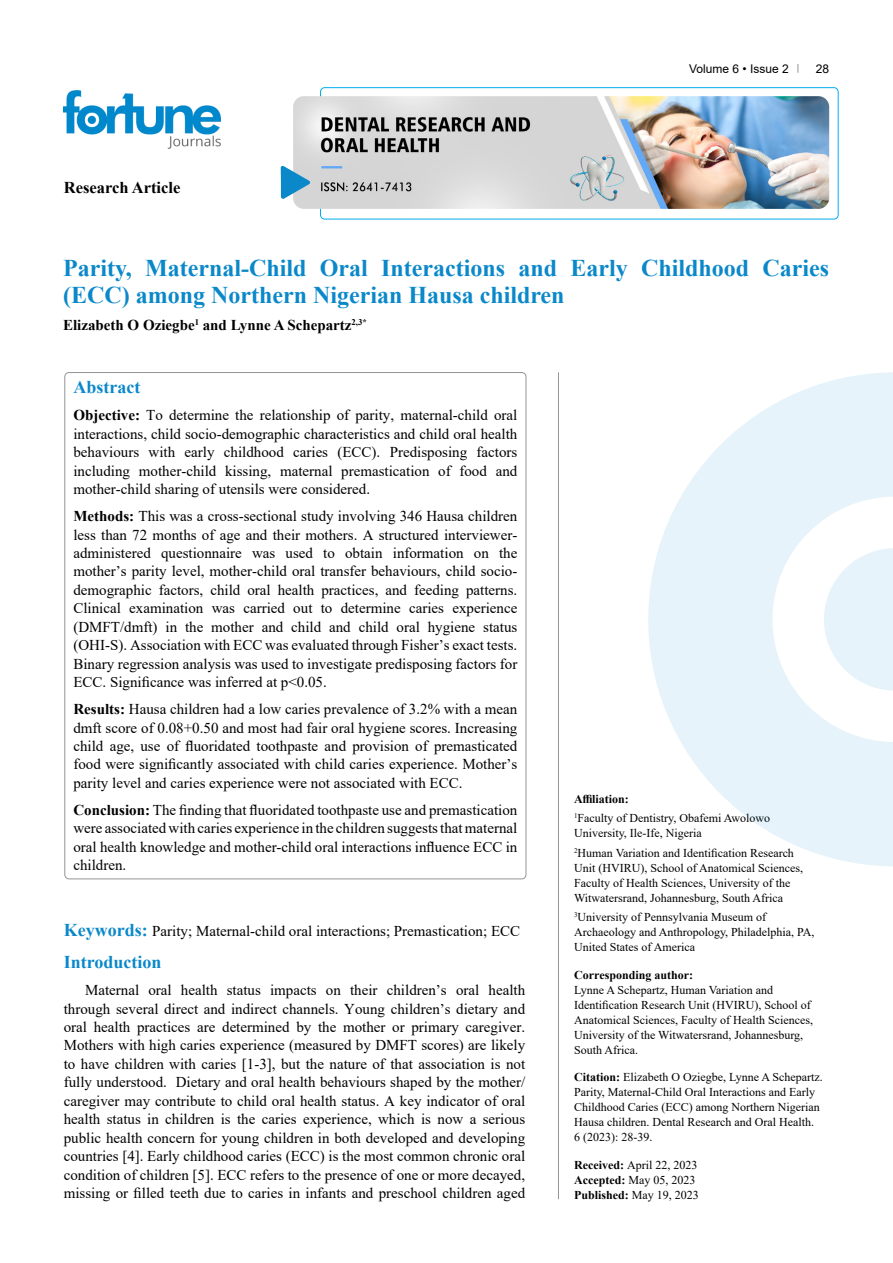
<style>
.page{position:relative;width:893px;height:1263px;background:#fff}
.page>*{position:absolute;margin:0;border:0;box-sizing:border-box;transform-origin:0 0}
.t1{font:700 24px/27px "Times New Roman";color:#0a88ca}
.t2{font:700 18px "Times New Roman";color:#0a88ca}
.t3{font:700 16.5px "Times New Roman";color:#000}
.t4{font:15px/18.5px "Times New Roman";color:#000;text-align:justify}
.t5{font:700 15px "Times New Roman";color:#000}
.t6{font:12px/15px "Times New Roman";color:#000}
.t7{font:700 12px "Times New Roman";color:#000}
.t8{font:12px "Arial";color:#000}
.s1{font-weight:700}
.s2{font-weight:700;font-size:18px;color:#0a88ca}
</style>
<div class="page">
<div style="left:320px;top:87px;width:518px;height:132px;border:1px solid #00aeef;border-radius:4px"></div>
<img style="left:64px;top:90px;width:157px;height:59px">
<img style="left:293px;top:96px;width:536px;height:113px">
<svg style="left:281px;top:166px;width:29px;height:33px"></svg>
<hr style="left:558px;top:372px;width:1px;height:827px;background:#939598">
<svg style="left:648px;top:372px;width:245px;height:494px;fill:#e6f3fa"></svg>
<svg style="left:824px;top:548px;width:69px;height:143px"></svg>
<p class="t3" style="left:64px;top:175px;width:118px">Research Article</p>
<p class="t8" style="left:689px;top:60px;width:101px">Volume 6 • Issue 2</p>
<p class="t8" style="left:816px;top:60px;width:15px">28</p>
<h1 class="t1" style="left:63px;top:254px;width:768px">Parity, Maternal-Child Oral Interactions and Early Childhood Caries (ECC) among Northern Nigerian Hausa children</h1>
<p class="t5" style="left:63px;top:314px;width:305px">Elizabeth O Oziegbe<sup>1</sup> and Lynne A Schepartz<sup>2,3*</sup></p>
<p class="t2" style="left:73px;top:374px;width:68px">Abstract</p>
<p class="t4" style="left:73px;top:406px;width:445px"><span class="s1">Objective:</span> To determine the relationship of parity, maternal-child oral interactions, child socio-demographic characteristics and child oral health behaviours with early childhood caries (ECC). Predisposing factors including mother-child kissing, maternal premastication of food and mother-child sharing of utensils were considered.</p>
<p class="t4" style="left:73px;top:506px;width:445px"><span class="s1">Methods:</span> This was a cross-sectional study involving 346 Hausa children less than 72 months of age and their mothers. A structured interviewer&shy;administered questionnaire was used to obtain information on the mother’s parity level, mother-child oral transfer behaviours, child socio&shy;demographic factors, child oral health practices, and feeding patterns.<br>Clinical examination was carried out to determine caries experience (DMFT/dmft) in the mother and child and child oral hygiene status (OHI-S). Association with ECC was evaluated through Fisher’s exact tests.<br>Binary regression analysis was used to investigate predisposing factors for ECC. Significance was inferred at p&lt;0.05.</p>
<p class="t4" style="left:73px;top:699px;width:445px"><span class="s1">Results:</span> Hausa children had a low caries prevalence of 3.2% with a mean dmft score of 0.08+0.50 and most had fair oral hygiene scores. Increasing child age, use of fluoridated toothpaste and provision of premasticated food were significantly associated with child caries experience. Mother’s parity level and caries experience were not associated with ECC.</p>
<p class="t4" style="left:73px;top:800px;width:445px"><span class="s1">Conclusion:</span> The finding that fluoridated toothpaste use and premastication were associated with caries experience in the children suggests that maternal oral health knowledge and mother-child oral interactions influence ECC in children.</p>
<p class="t4" style="left:64px;top:921px;width:458px"><span class="s2">Keywords:</span> Parity; Maternal-child oral interactions; Premastication; ECC</p>
<p class="t2" style="left:64px;top:949px;width:99px">Introduction</p>
<p class="t4" style="left:64px;top:980px;width:463px;text-indent:21px">Maternal oral health status impacts on their children’s oral health through several direct and indirect channels. Young children’s dietary and oral health practices are determined by the mother or primary caregiver.<br>Mothers with high caries experience (measured by DMFT scores) are likely to have children with caries [1-3], but the nature of that association is not fully understood. Dietary and oral health behaviours shaped by the mother/ caregiver may contribute to child oral health status. A key indicator of oral health status in children is the caries experience, which is now a serious public health concern for young children in both developed and developing countries [4]. Early childhood caries (ECC) is the most common chronic oral condition of children [5]. ECC refers to the presence of one or more decayed, missing or filled teeth due to caries in infants and preschool children aged</p>
<p class="t6" style="left:574px;top:789px;width:197px;line-height:19.2px"><span class="s1">Affiliation:<br></span><sup>1</sup>Faculty of Dentistry, Obafemi Awolowo</p>
<p class="t6" style="left:574px;top:823px;width:221px;line-height:19.2px">University, Ile-Ife, Nigeria<br><sup>2</sup>Human Variation and Identification Research</p>
<p class="t6" style="left:574px;top:860px;width:230px">Unit (HVIRU), School of Anatomical Sciences,<br>Faculty of Health Sciences, University of the<br>Witwatersrand, Johannesburg, South Africa</p>
<p class="t6" style="left:574px;top:909px;width:242px"><sup>3</sup>University of Pennsylvania Museum of<br>Archaeology and Anthropology, Philadelphia, PA,<br>United States of America</p>
<p class="t7" style="left:574px;top:966px;width:121px">Corresponding author:</p>
<p class="t6" style="left:574px;top:982px;width:240px">Lynne A Schepartz, Human Variation and Identification Research Unit (HVIRU), School of Anatomical Sciences, Faculty of Health Sciences, University of the Witwatersrand, Johannesburg, South Africa.</p>
<p class="t6" style="left:574px;top:1069px;width:250px"><span class="s1">Citation:</span> Elizabeth O Oziegbe, Lynne A Schepartz.<br>Parity, Maternal-Child Oral Interactions and Early Childhood Caries (ECC) among Northern Nigerian Hausa children. Dental Research and Oral Health.<br>6 (2023): 28-39.</p>
<p class="t6" style="left:574px;top:1157px;width:126px"><span class="s1">Received:</span> April 22, 2023<br><span class="s1">Accepted:</span> May 05, 2023<br><span class="s1">Published:</span> May 19, 2023</p>
</div>
